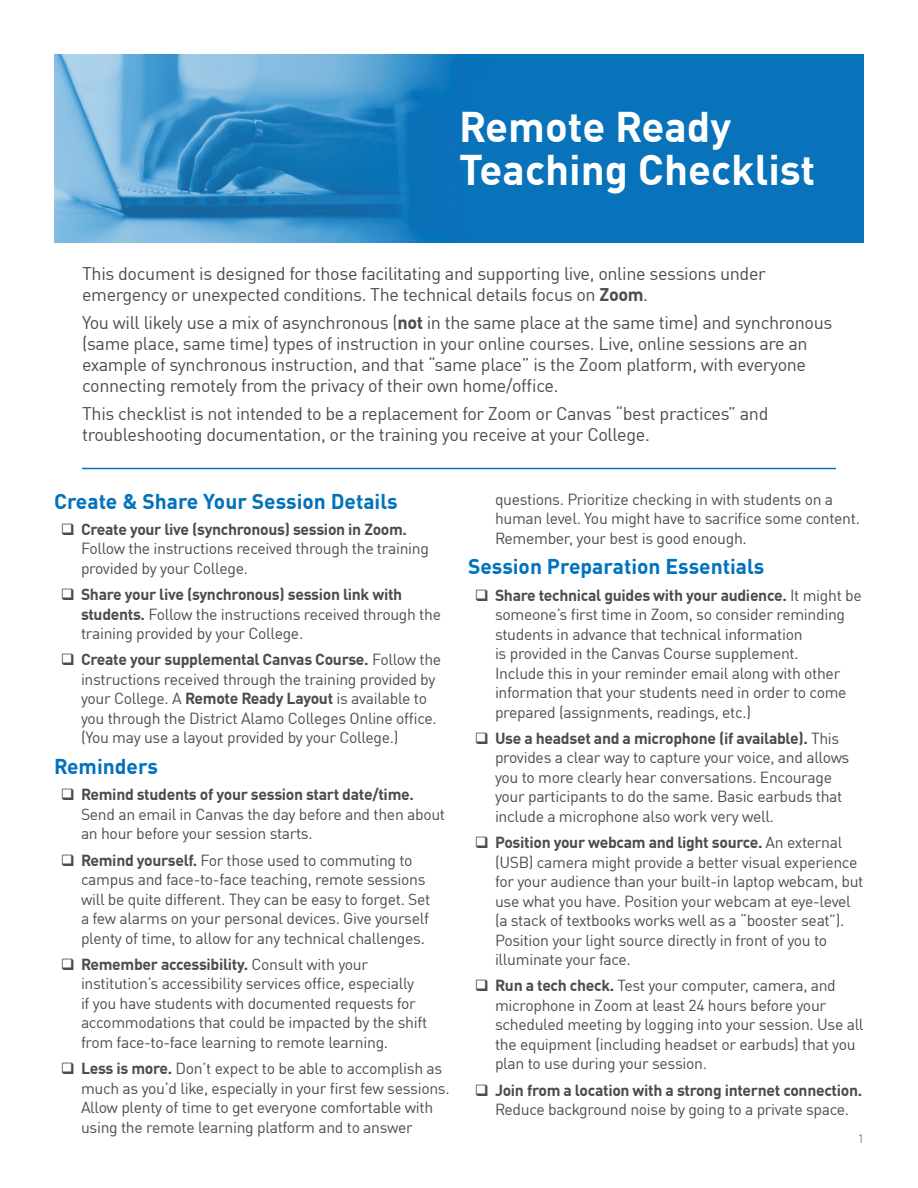
<style>
.page{position:relative;width:918px;height:1188px;background:#fff}
.page>*{position:absolute;margin:0;border:0;box-sizing:border-box;transform-origin:0 0}
.t1{font:700 42px/43.5px "DIN Offc";color:#fff}
.t2{font:700 21px "DIN Offc";color:#0072bc}
.t3{font:18px/21px "DIN Offc";letter-spacing:-.02em;color:#4b4c4d}
.t4{font:15.75px/19.5px "DIN Offc";letter-spacing:-.02em;color:#4b4c4d}
.t5{font:700 15.75px "DIN Offc";letter-spacing:-.02em;color:#4b4c4d}
.t6{font:300 12px "DIN Offc";color:#4b4c4d}
.s1{font-weight:700}
</style>
<div class="page">
<img style="left:54px;top:54px;width:810px;height:189px">
<hr style="left:82px;top:468px;width:754px;height:1px;background:#0072bc">
<h1 class="t1" style="left:459px;top:103px;width:358px">Remote Ready<br>Teaching Checklist</h1>
<p class="t3" style="left:82px;top:263px;width:685px">This document is designed for those facilitating and supporting live, online sessions under emergency or unexpected conditions. The technical details focus on <span class="s1">Zoom</span>.</p>
<p class="t3" style="left:82px;top:312px;width:752px">You will likely use a mix of asynchronous (<span class="s1">not</span> in the same place at the same time) and synchronous (same place, same time) types of instruction in your online courses. Live, online sessions are an example of synchronous instruction, and that “same place” is the Zoom platform, with everyone connecting remotely from the privacy of their own home/office.</p>
<p class="t3" style="left:82px;top:403px;width:688px">This checklist is not intended to be a replacement for Zoom or Canvas “best practices” and troubleshooting documentation, or the training you receive at your College.</p>
<h2 class="t2" style="left:54px;top:487px;width:345px">Create &amp; Share Your Session Details</h2>
<p class="t5" style="left:81px;top:519px;width:328px">Create your live (synchronous) session in Zoom.</p>
<p class="t4" style="left:81px;top:539px;width:349px">Follow the instructions received through the training provided by your College.</p>
<p class="t4" style="left:81px;top:584px;width:362px"><span class="s1">Share your live (synchronous) session link with students.</span> Follow the instructions received through the training provided by your College.</p>
<p class="t4" style="left:81px;top:650px;width:362px"><span class="s1">Create your supplemental Canvas Course.</span> Follow the instructions received through the training provided by your College. A <span class="s1">Remote Ready Layout</span> is available to you through the District Alamo Colleges Online office. (You may use a layout provided by your College.)</p>
<h2 class="t2" style="left:54px;top:753px;width:105px">Reminders</h2>
<p class="t5" style="left:81px;top:784px;width:334px">Remind students of your session start date/time.</p>
<p class="t4" style="left:81px;top:804px;width:366px">Send an email in Canvas the day before and then about an hour before your session starts.</p>
<p class="t4" style="left:81px;top:850px;width:351px"><span class="s1">Remind yourself.</span> For those used to commuting to campus and face-to-face teaching, remote sessions will be quite different. They can be easy to forget. Set a few alarms on your personal devices. Give yourself plenty of time, to allow for any technical challenges.</p>
<p class="t4" style="left:81px;top:954px;width:348px"><span class="s1">Remember accessibility.</span> Consult with your institution’s accessibility services office, especially<br>if you have students with documented requests for accommodations that could be impacted by the shift from face-to-face learning to remote learning.</p>
<p class="t4" style="left:81px;top:1058px;width:370px"><span class="s1">Less is more.</span> Don’t expect to be able to accomplish as much as you’d like, especially in your first few sessions.<br>Allow plenty of time to get everyone comfortable with using the remote learning platform and to answer</p>
<p class="t4" style="left:495px;top:489px;width:366px">questions. Prioritize checking in with students on a human level. You might have to sacrifice some content.<br>Remember, your best is good enough.</p>
<h2 class="t2" style="left:468px;top:553px;width:298px">Session Preparation Essentials</h2>
<p class="t4" style="left:495px;top:585px;width:368px"><span class="s1">Share technical guides with your audience.</span> It might be someone’s first time in Zoom, so consider reminding students in advance that technical information<br>is provided in the Canvas Course supplement.<br>Include this in your reminder email along with other information that your students need in order to come prepared (assignments, readings, etc.)</p>
<p class="t4" style="left:495px;top:728px;width:356px"><span class="s1">Use a headset and a microphone (if available).</span> This provides a clear way to capture your voice, and allows you to more clearly hear conversations. Encourage your participants to do the same. Basic earbuds that include a microphone also work very well.</p>
<p class="t4" style="left:495px;top:832px;width:370px"><span class="s1">Position your webcam and light source.</span> An external (USB) camera might provide a better visual experience for your audience than your built-in laptop webcam, but use what you have. Position your webcam at eye-level (a stack of textbooks works well as a “booster seat”).<br>Position your light source directly in front of you to illuminate your face.</p>
<p class="t4" style="left:495px;top:976px;width:370px"><span class="s1">Run a tech check.</span> Test your computer, camera, and microphone in Zoom at least 24 hours before your scheduled meeting by logging into your session. Use all the equipment (including headset or earbuds) that you plan to use during your session.</p>
<p class="t5" style="left:495px;top:1080px;width:369px">Join from a location with a strong internet connection.</p>
<p class="t4" style="left:495px;top:1099px;width:356px">Reduce background noise by going to a private space.</p>
<p class="t6" style="left:858px;top:1131px;width:8px">1</p>
</div>
